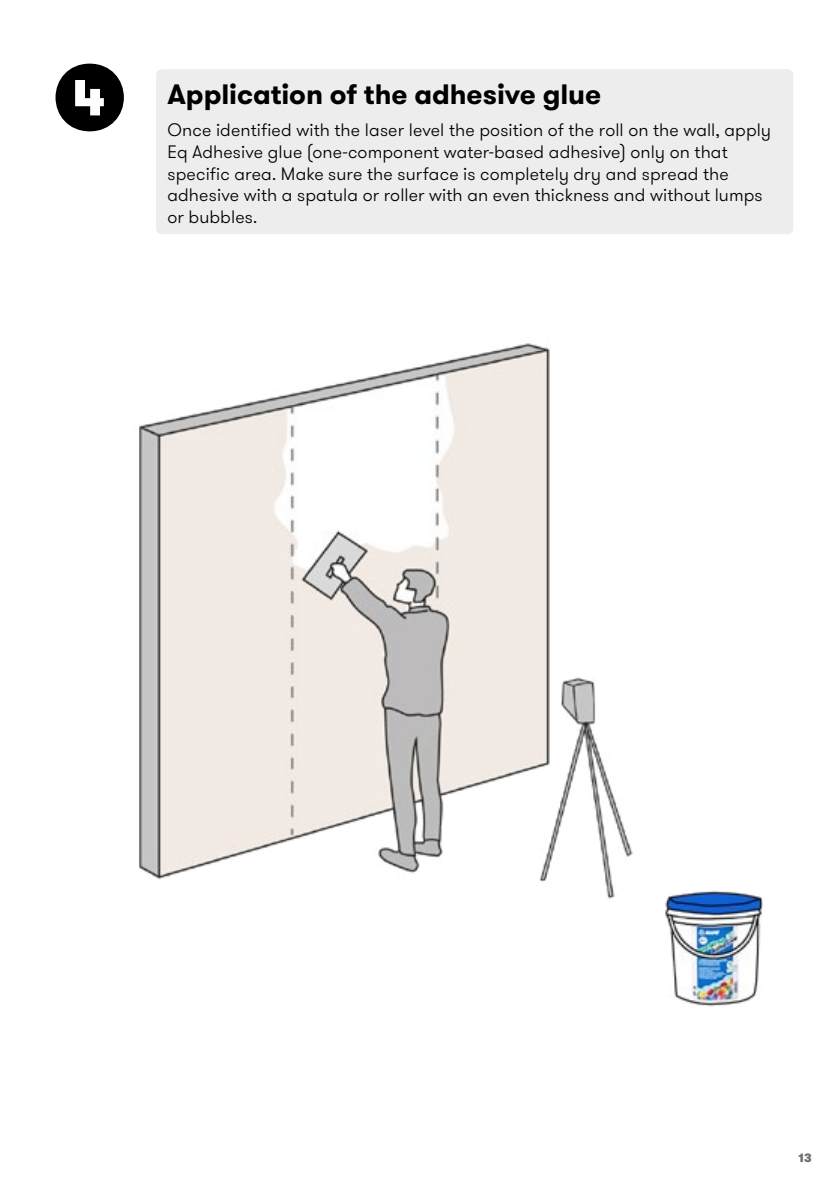
<style>
.page{position:relative;width:840px;height:1191px;background:#fff}
.page>*{position:absolute;margin:0;border:0;box-sizing:border-box;transform-origin:0 0}
.t1{font:700 28px "GT Walsheim";letter-spacing:-.005em;color:#000}
.t2{font:300 18px/21.6px "GT Walsheim";letter-spacing:.005em;color:#000}
.t3{font:900 12px "GT Walsheim";color:#706f6f}
</style>
<div class="page">
<img style="left:139px;top:343px;width:494px;height:556px">
<img style="left:665px;top:890px;width:98px;height:117px">
<div style="left:156px;top:69px;width:636px;height:165px;background:#ededed;border-radius:6px"></div>
<h1 class="t1" style="left:167px;top:75px;width:435px">Application of the adhesive glue</h1>
<p class="t2" style="left:167px;top:120px;width:605px">Once identified with the laser level the position of the roll on the wall, apply Eq Adhesive glue (one-component water-based adhesive) only on that specific area. Make sure the surface is completely dry and spread the adhesive with a spatula or roller with an even thickness and without lumps or bubbles.</p>
<p class="t3" style="left:798px;top:1150px;width:15px">13</p>
</div>
